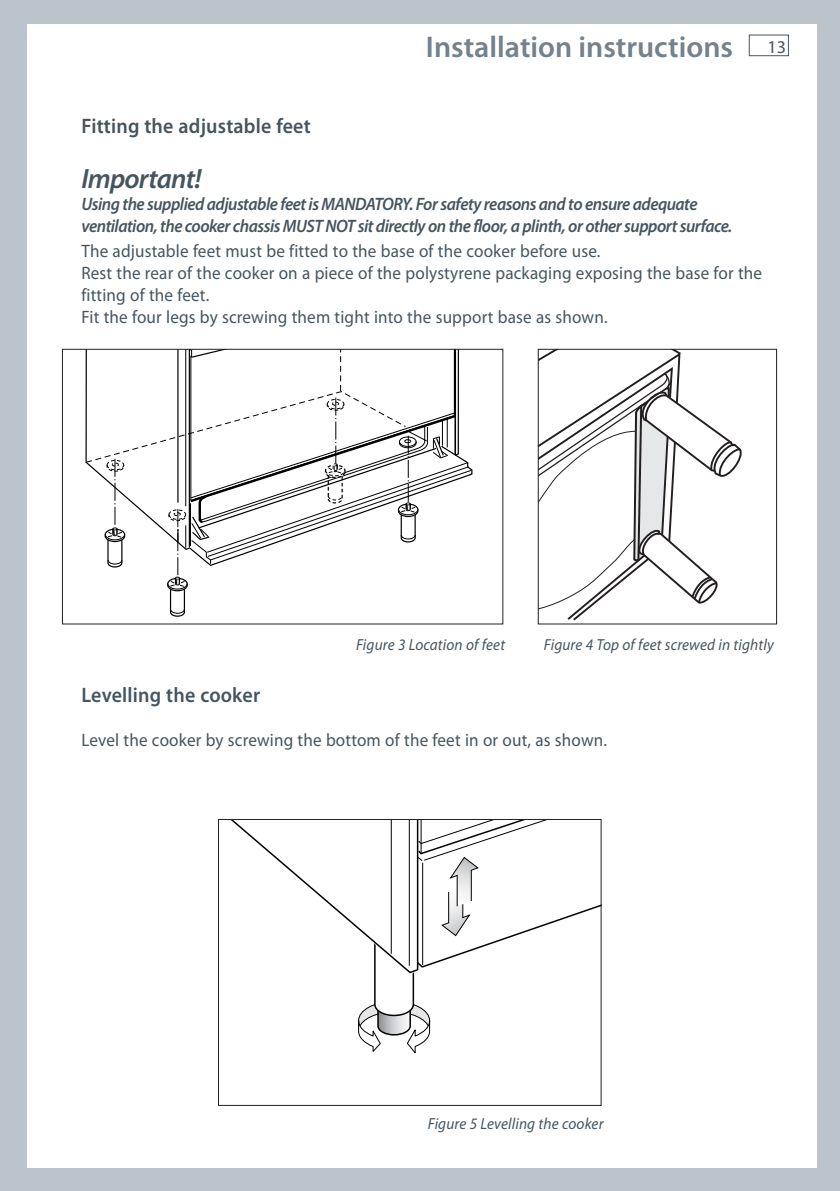
<style>
.page{position:relative;width:840px;height:1191px;background:#fff}
.page>*{position:absolute;margin:0;border:0;box-sizing:border-box;transform-origin:0 0}
.t1{font:600 30px "Myriad Pro";color:#73828d}
.t2{font:italic 600 28px "Myriad Pro";letter-spacing:-.03em;color:#455560}
.t3{font:600 21px "Myriad Pro";letter-spacing:.01em;color:#455560;scale:.95 1}
.t4{font:18px/22px "Myriad Pro";letter-spacing:.01em;color:#455560;scale:.95 1}
.t5{font:italic 600 18px/22px "Myriad Pro";letter-spacing:-.03em;color:#455560;scale:.95 1}
.t6{font:italic 16px "Myriad Pro";letter-spacing:.01em;color:#455560;scale:.95 1}
.s1{font-weight:400;font-size:18px;color:#455560}
</style>
<div class="page">
<div style="left:748px;top:35px;width:40px;height:21px;border:1px solid #455560"></div>
<div style="left:0;top:0;width:839px;height:23px;background:#bbc4cc"></div>
<div style="left:0;top:1168px;width:839px;height:23px;background:#bbc4cc"></div>
<div style="left:816px;top:0;width:23px;height:1191px;background:#bbc4cc"></div>
<div style="left:0;top:0;width:27px;height:1191px;background:#bbc4cc"></div>
<svg style="left:232px;top:821px;width:367px;height:232px"></svg>
<div style="left:218px;top:819px;width:383px;height:287px;border:1px solid #231f20"></div>
<svg style="left:85px;top:351px;width:387px;height:266px"></svg>
<div style="left:62px;top:349px;width:441px;height:275px;border:1px solid #231f20"></div>
<svg style="left:539px;top:351px;width:203px;height:270px"></svg>
<div style="left:537px;top:349px;width:239px;height:275px;border:1px solid #231f20"></div>
<h1 class="t1" style="left:425px;top:35px;width:361px">Installation instructions <span class="s1">13</span></h1>
<p class="t3" style="left:81px;top:118px;width:243px">Fitting the adjustable feet</p>
<h2 class="t2" style="left:81px;top:168px;width:121px">Important!</h2>
<p class="t5" style="left:81px;top:194px;width:686px">Using the supplied adjustable feet is MANDATORY. For safety reasons and to ensure adequate ventilation, the cooker chassis MUST NOT sit directly on the floor, a plinth, or other support surface.</p>
<p class="t4" style="left:81px;top:241px;width:717px">The adjustable feet must be fitted to the base of the cooker before use.<br>Rest the rear of the cooker on a piece of the polystyrene packaging exposing the base for the fitting of the feet.<br>Fit the four legs by screwing them tight into the support base as shown.</p>
<p class="t6" style="left:356px;top:638px;width:158px">Figure 3 Location of feet</p>
<p class="t6" style="left:543px;top:638px;width:243px">Figure 4 Top of feet screwed in tightly</p>
<p class="t3" style="left:81px;top:687px;width:189px">Levelling the cooker</p>
<p class="t4" style="left:81px;top:731px;width:554px">Level the cooker by screwing the bottom of the feet in or out, as shown.</p>
<p class="t6" style="left:427px;top:1117px;width:186px">Figure 5 Levelling the cooker</p>
</div>
